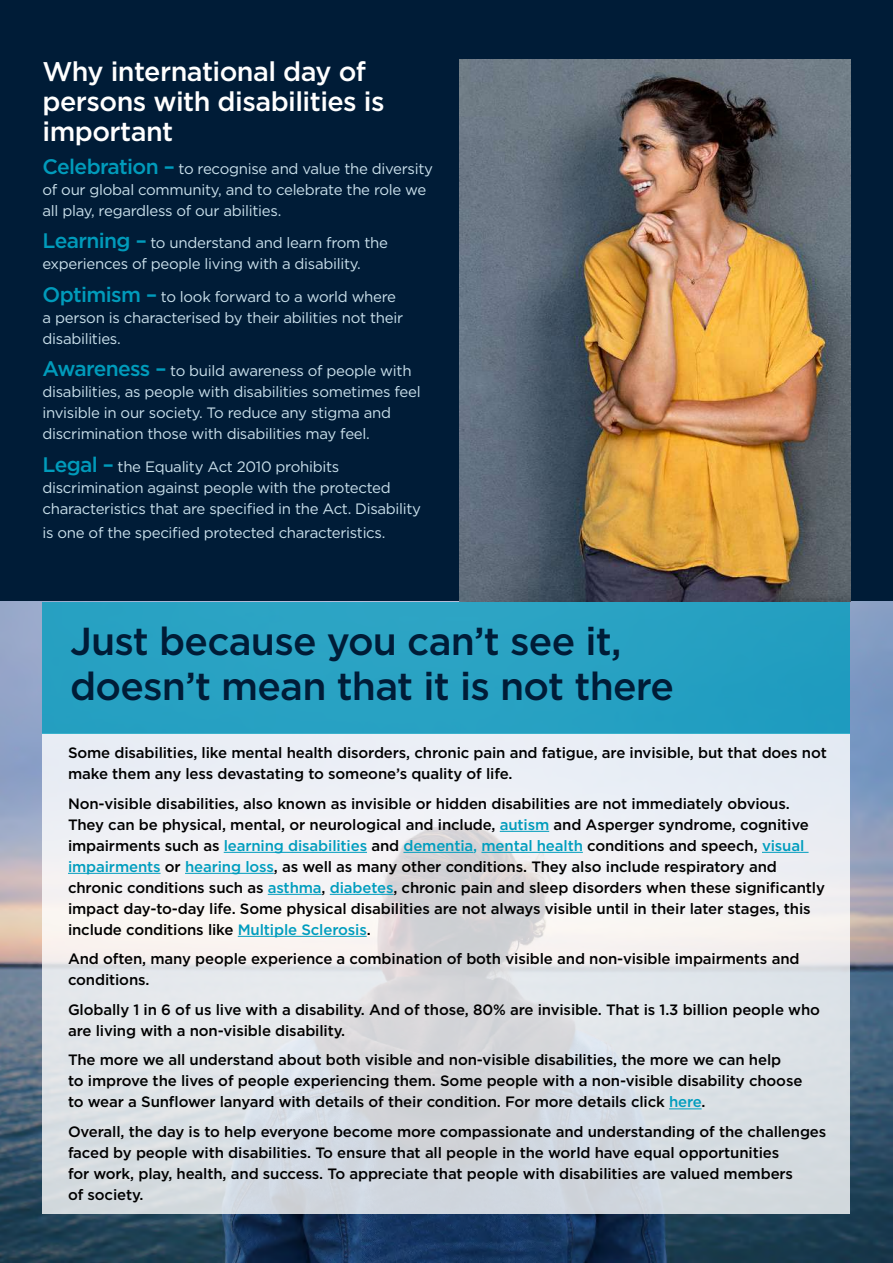
<style>
.page{position:relative;width:893px;height:1263px;background:#fff}
.page>*{position:absolute;margin:0;border:0;box-sizing:border-box;transform-origin:0 0}
.t1{font:500 39px/45px "Gotham";letter-spacing:-.02em;color:#001c37}
.t2{font:500 27px/30px "Gotham";letter-spacing:-.02em;color:#fff}
.t3{font:500 15px/21px "Gotham";letter-spacing:-.01em;color:#000}
.t4{font:15px/21px "Gotham";letter-spacing:-.02em;color:#cae0eb}
.s1{font-weight:500;font-size:21px;color:#009bbb}
.s2{color:#009bbb}
.s3{color:#009dbe}
</style>
<div class="page">
<div style="left:0;top:0;width:893px;height:602px;background:#001c37"></div>
<img style="left:0;top:602px;width:893px;height:661px">
<svg style="left:43px;top:733px;width:807px;height:481px"></svg>
<div style="left:43px;top:602px;width:807px;height:131px;background:#28a1c3"></div>
<hr style="left:500px;top:831px;width:49px;height:1px;background:#009bbb">
<hr style="left:224px;top:852px;width:143px;height:1px;background:#009dbe">
<hr style="left:403px;top:852px;width:70px;height:1px;background:#009dbe">
<hr style="left:481px;top:852px;width:102px;height:1px;background:#009dbe">
<hr style="left:762px;top:852px;width:47px;height:1px;background:#009dbe">
<hr style="left:68px;top:873px;width:93px;height:1px;background:#009dbe">
<hr style="left:185px;top:873px;width:89px;height:1px;background:#009dbe">
<hr style="left:268px;top:894px;width:54px;height:1px;background:#009dbe">
<hr style="left:330px;top:894px;width:63px;height:1px;background:#009dbe">
<hr style="left:238px;top:936px;width:129px;height:1px;background:#009dbe">
<hr style="left:669px;top:1108px;width:33px;height:1px;background:#009dbe">
<img style="left:459px;top:60px;width:391px;height:542px">
<h2 class="t2" style="left:43px;top:56px;width:344px">Why international day of persons with disabilities is important</h2>
<p class="t4" style="left:43px;top:158px;width:392px"><span class="s1">Celebration –</span> to recognise and value the diversity of our global community, and to celebrate the role we all play, regardless of our abilities.</p>
<p class="t4" style="left:43px;top:232px;width:347px"><span class="s1">Learning –</span> to understand and learn from the experiences of people living with a disability.</p>
<p class="t4" style="left:43px;top:286px;width:362px"><span class="s1">Optimism –</span> to look forward to a world where a person is characterised by their abilities not their disabilities.</p>
<p class="t4" style="left:43px;top:360px;width:380px"><span class="s1">Awareness –</span> to build awareness of people with disabilities, as people with disabilities sometimes feel invisible in our society. To reduce any stigma and discrimination those with disabilities may feel.</p>
<p class="t4" style="left:43px;top:456px;width:380px"><span class="s1">Legal –</span> the Equality Act 2010 prohibits discrimination against people with the protected characteristics that are specified in the Act. Disability</p>
<p class="t4" style="left:43px;top:522px;width:344px">is one of the specified protected characteristics.</p>
<h1 class="t1" style="left:70px;top:618px;width:605px">Just because you can’t see it, doesn’t mean that it is not there</h1>
<p class="t3" style="left:68px;top:742px;width:760px">Some disabilities, like mental health disorders, chronic pain and fatigue, are invisible, but that does not make them any less devastating to someone’s quality of life.</p>
<p class="t3" style="left:68px;top:793px;width:758px">Non-visible disabilities, also known as invisible or hidden disabilities are not immediately obvious.<br>They can be physical, mental, or neurological and include, <span class="s2">autism</span> and Asperger syndrome, cognitive impairments such as <span class="s3">learning disabilities</span> and <span class="s3">dementia, mental health</span> conditions and speech, <span class="s3">visual impairments</span> or <span class="s3">hearing loss</span>, as well as many other conditions. They also include respiratory and chronic conditions such as <span class="s3">asthma</span>, <span class="s3">diabetes</span>, chronic pain and sleep disorders when these significantly impact day-to-day life. Some physical disabilities are not always visible until in their later stages, this include conditions like <span class="s3">Multiple Sclerosis</span>.</p>
<p class="t3" style="left:68px;top:948px;width:733px">And often, many people experience a combination of both visible and non-visible impairments and conditions.</p>
<p class="t3" style="left:68px;top:999px;width:753px">Globally 1 in 6 of us live with a disability. And of those, 80% are invisible. That is 1.3 billion people who are living with a non-visible disability.</p>
<p class="t3" style="left:68px;top:1049px;width:736px">The more we all understand about both visible and non-visible disabilities, the more we can help<br>to improve the lives of people experiencing them. Some people with a non-visible disability choose to wear a Sunflower lanyard with details of their condition. For more details click <span class="s3">here</span>.</p>
<p class="t3" style="left:68px;top:1121px;width:760px">Overall, the day is to help everyone become more compassionate and understanding of the challenges faced by people with disabilities. To ensure that all people in the world have equal opportunities<br>for work, play, health, and success. To appreciate that people with disabilities are valued members<br>of society.</p>
</div>
